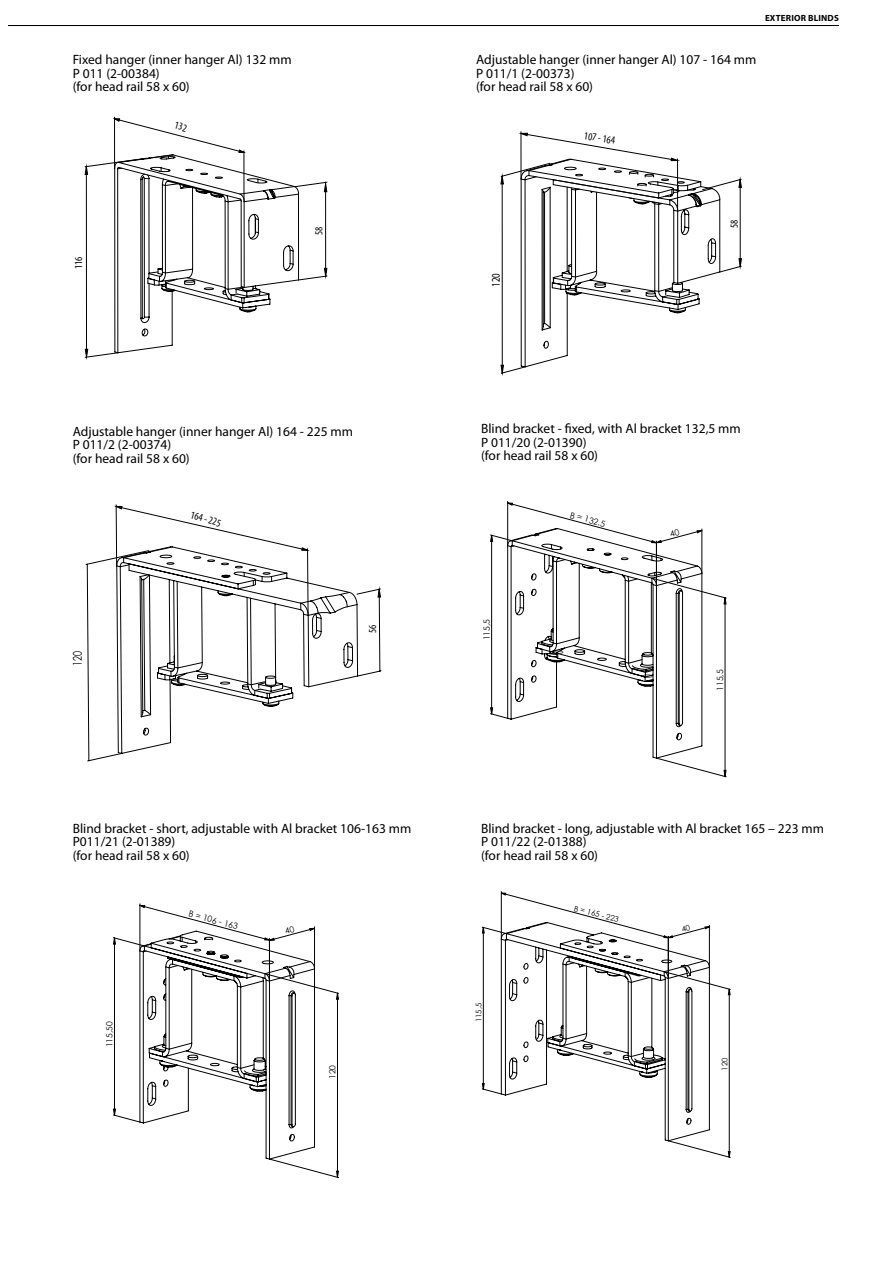
<style>
.page{position:relative;width:893px;height:1263px;background:#fff}
.page>*{position:absolute;margin:0;border:0;box-sizing:border-box;transform-origin:0 0}
.t1{font:13.5px/13.5px "Myriad Pro";color:#000}
.t2{font:12px "Century Gothic";color:#000;scale:.75 1}
.t3{font:11.7px "Myriad Pro";color:#000;scale:.75 1}
.t4{font:condensed 10.8px "Myriad Pro";color:#000}
.t5{font:700 9px "Myriad Pro";letter-spacing:.02em;color:#000}
.t6{font:8.55px "Century Gothic";color:#000}
.t7{font:7.8px "Century Gothic";color:#000}
</style>
<div class="page">
<hr style="left:0;top:25px;width:839px;height:1px;background:#000">
<svg style="left:500px;top:131px;width:242px;height:243px"></svg>
<svg style="left:85px;top:504px;width:297px;height:257px"></svg>
<hr style="left:448px;top:870px;width:324px;height:1px;background:#5d5d5d">
<hr style="left:448px;top:461px;width:1px;height:347px;background:#5d5d5d">
<hr style="left:448px;top:878px;width:324px;height:1px;background:#5d5d5d">
<hr style="left:448px;top:461px;width:324px;height:1px;background:#5d5d5d">
<hr style="left:892px;top:461px;width:1px;height:347px;background:#5d5d5d">
<svg style="left:491px;top:535px;width:235px;height:241px"></svg>
<svg style="left:507px;top:528px;width:196px;height:231px"></svg>
<hr style="left:545px;top:883px;width:1px;height:318px;background:#5d5d5d">
<hr style="left:70px;top:883px;width:1px;height:318px;background:#5d5d5d">
<hr style="left:70px;top:1262px;width:311px;height:1px;background:#5d5d5d">
<hr style="left:70px;top:883px;width:311px;height:1px;background:#5d5d5d">
<hr style="left:553px;top:883px;width:1px;height:318px;background:#5d5d5d">
<svg style="left:114px;top:938px;width:224px;height:239px"></svg>
<hr style="left:437px;top:1230px;width:326px;height:1px;background:#5d5d5d">
<hr style="left:437px;top:857px;width:1px;height:321px;background:#5d5d5d">
<hr style="left:437px;top:1237px;width:326px;height:1px;background:#5d5d5d">
<hr style="left:437px;top:857px;width:326px;height:1px;background:#5d5d5d">
<hr style="left:892px;top:857px;width:1px;height:321px;background:#5d5d5d">
<svg style="left:482px;top:927px;width:248px;height:230px"></svg>
<svg style="left:500px;top:922px;width:210px;height:220px"></svg>
<div style="left:0;top:0;width:7px;height:1263px;background:#fff"></div>
<svg style="left:84px;top:117px;width:244px;height:241px"></svg>
<svg style="left:507px;top:501px;width:195px;height:226px"></svg>
<svg style="left:139px;top:903px;width:176px;height:257px"></svg>
<svg style="left:501px;top:891px;width:209px;height:222px"></svg>
<p class="t1" style="left:73px;top:53px;width:221px">Fixed hanger (inner hanger Al) 132 mm<br>P 011 (2-00384)<br>(for head rail 58 x 60)</p>
<p class="t4" style="left:72px;top:269px;width:14px;rotate:-90deg">116</p>
<p class="t4" style="left:312px;top:235px;width:10px;rotate:-90deg">58</p>
<p class="t1" style="left:73px;top:424px;width:282px">Adjustable hanger (inner hanger Al) 164 - 225 mm<br>P 011/2 (2-00374)<br>(for head rail 58 x 60)</p>
<p class="t4" style="left:193px;top:508px;width:33px;rotate:16deg">164 - 225</p>
<p class="t2" style="left:69px;top:666px;width:21px;rotate:-90deg">120</p>
<p class="t4" style="left:366px;top:633px;width:10px;rotate:-90deg">56</p>
<p class="t5" style="left:765px;top:12px;width:75px">EXTERIOR BLINDS</p>
<p class="t1" style="left:476px;top:53px;width:282px">Adjustable hanger (inner hanger Al) 107 - 164 mm<br>P 011/1 (2-00373)<br>(for head rail 58 x 60)</p>
<p class="t4" style="left:585px;top:129px;width:33px;rotate:9deg">107 - 164</p>
<p class="t3" style="left:489px;top:287px;width:20px;rotate:-90deg">120</p>
<p class="t4" style="left:728px;top:228px;width:10px;rotate:-90deg">58</p>
<p class="t1" style="left:481px;top:422px;width:261px">Blind bracket - fixed, with Al bracket 132,5 mm<br>P 011/20 (2-01390)<br>(for head rail 58 x 60)</p>
<p class="t6" style="left:481px;top:640px;width:23px;rotate:-90deg">115,5</p>
<p class="t6" style="left:572px;top:509px;width:38px;rotate:15deg">B = 132.5</p>
<p class="t6" style="left:714px;top:691px;width:23px;rotate:-90deg">115,5</p>
<p class="t1" style="left:73px;top:821px;width:340px">Blind bracket - short, adjustable with Al bracket 106-163 mm<br>P011/21 (2-01389)<br>(for head rail 58 x 60)</p>
<p class="t1" style="left:481px;top:821px;width:344px">Blind bracket - long, adjustable with Al bracket 165 – 223 mm<br>P 011/22 (2-01388)<br>(for head rail 58 x 60)</p>
<p class="t6" style="left:104px;top:1047px;width:27px;rotate:-90deg">115,50</p>
<p class="t6" style="left:191px;top:908px;width:52px;rotate:15deg">B = 106 - 163</p>
<p class="t6" style="left:327px;top:1079px;width:16px;rotate:-90deg">120</p>
<p class="t7" style="left:473px;top:1022px;width:21px;rotate:-90deg">115,5</p>
<p class="t7" style="left:576px;top:903px;width:48px;rotate:15deg">B = 165 - 223</p>
<p class="t7" style="left:719px;top:1071px;width:14px;rotate:-90deg">120</p>
</div>
